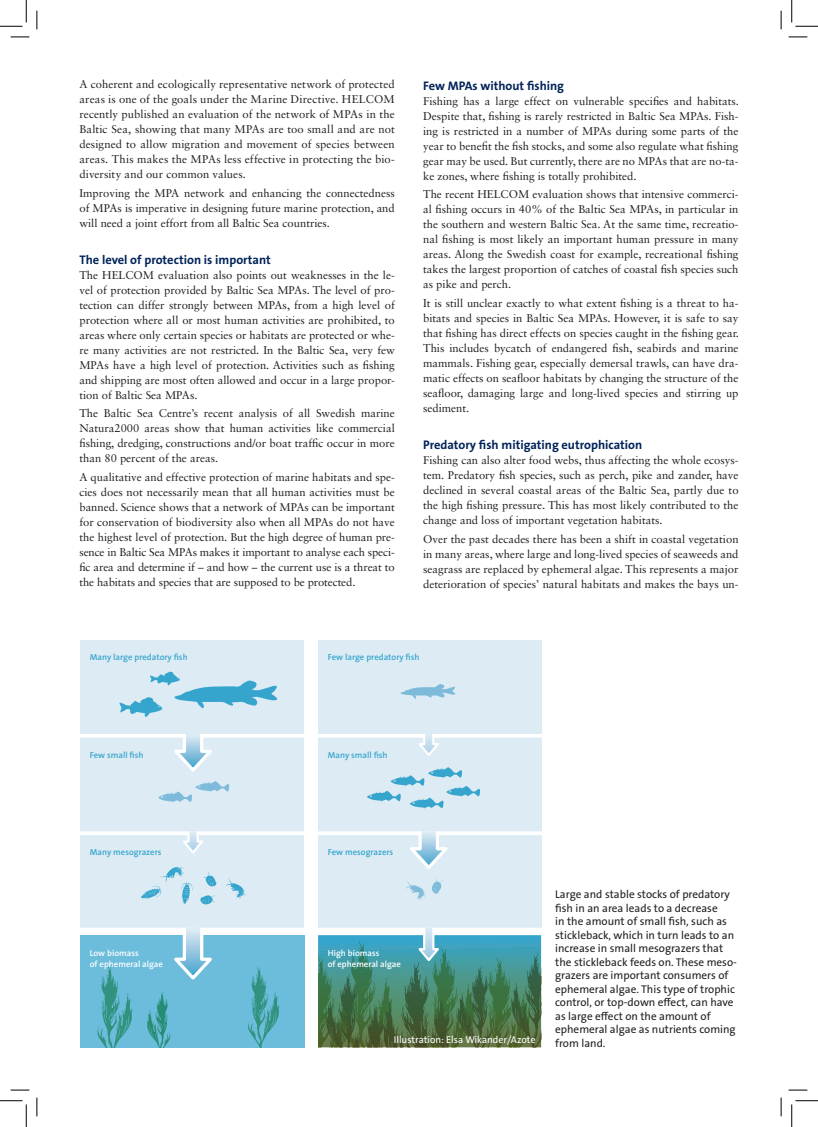
<style>
.page{position:relative;width:818px;height:1127px;background:#fff}
.page>*{position:absolute;margin:0;border:0;box-sizing:border-box;transform-origin:0 0}
.t1{font:700 12.5px "The Sans B W7";color:#002359}
.t2{font:11.25px/15px "Sabon LT Std";color:#231f20;text-align:justify}
.t3{font:11.25px/13.5px "The Sans B W5 Plain";color:#231f20}
.t4{font:10px "The Sans B W5 Plain";color:#fff}
.t5{font:600 8.75px "The Sans";color:#36a5ce}
.t6{font:600 8.75px/10.5px "The Sans";color:#fff}
</style>
<div class="page">
<svg style="left:81px;top:935px;width:223px;height:112px;background:#65b8d1"></svg>
<div style="left:81px;top:640px;width:223px;height:291px;background:#dcebf4"></div>
<div style="left:318px;top:640px;width:223px;height:291px;background:#dcebf4"></div>
<svg style="left:400px;top:684px;width:55px;height:14px"></svg>
<svg style="left:119px;top:671px;width:158px;height:45px"></svg>
<svg style="left:158px;top:781px;width:71px;height:21px"></svg>
<svg style="left:367px;top:767px;width:113px;height:41px"></svg>
<svg style="left:203px;top:872px;width:14px;height:14px"></svg>
<svg style="left:200px;top:895px;width:15px;height:9px"></svg>
<svg style="left:141px;top:866px;width:52px;height:37px"></svg>
<svg style="left:405px;top:879px;width:38px;height:21px"></svg>
<svg style="left:226px;top:878px;width:20px;height:20px"></svg>
<svg style="left:80px;top:831px;width:462px;height:4px;background:#fbfdfd"></svg>
<svg style="left:80px;top:733px;width:462px;height:4px;fill:#fff"></svg>
<svg style="left:80px;top:927px;width:462px;height:4px"></svg>
<svg style="left:404px;top:831px;width:49px;height:38px"></svg>
<svg style="left:168px;top:733px;width:50px;height:39px"></svg>
<svg style="left:168px;top:927px;width:50px;height:55px"></svg>
<svg style="left:179px;top:831px;width:28px;height:23px"></svg>
<svg style="left:318px;top:927px;width:223px;height:120px;background:#528a77"></svg>
<svg style="left:415px;top:733px;width:27px;height:23px"></svg>
<svg style="left:11px;top:36px;width:18px;height:2px"></svg>
<svg style="left:788px;top:36px;width:19px;height:2px"></svg>
<svg style="left:11px;top:1089px;width:18px;height:1px"></svg>
<svg style="left:788px;top:1089px;width:19px;height:1px"></svg>
<svg style="left:36px;top:11px;width:2px;height:18px"></svg>
<svg style="left:36px;top:1097px;width:2px;height:18px"></svg>
<svg style="left:780px;top:11px;width:2px;height:18px"></svg>
<svg style="left:780px;top:1097px;width:2px;height:18px"></svg>
<svg style="left:0;top:0;width:27px;height:27px"></svg>
<svg style="left:0;top:1100px;width:27px;height:26px"></svg>
<svg style="left:791px;top:0;width:27px;height:27px"></svg>
<svg style="left:791px;top:1100px;width:27px;height:26px"></svg>
<p class="t2" style="left:79px;top:76px;width:317px">A coherent and ecologically representative network of protected areas is one of the goals under the Marine Directive. HELCOM recently published an evaluation of the network of MPAs in the Baltic Sea, showing that many MPAs are too small and are not designed to allow migration and movement of species between areas. This makes the MPAs less effective in protecting the bio&shy;diversity and our common values.</p>
<p class="t2" style="left:79px;top:185px;width:317px">Improving the MPA network and enhancing the connectedness of MPAs is imperative in designing future marine protection, and will need a joint effort from all Baltic Sea countries.</p>
<p class="t1" style="left:79px;top:251px;width:193px">The level of protection is important</p>
<p class="t2" style="left:79px;top:267px;width:317px">The HELCOM evaluation also points out weaknesses in the le&shy;vel of protection provided by Baltic Sea MPAs. The level of pro&shy;tection can differ strongly between MPAs, from a high level of protection where all or most human activities are prohibited, to areas where only certain species or habitats are protected or whe&shy;re many activities are not restricted. In the Baltic Sea, very few MPAs have a high level of protection. Activities such as fishing and shipping are most often allowed and occur in a large propor&shy;tion of Baltic Sea MPAs.</p>
<p class="t2" style="left:79px;top:406px;width:317px">The Baltic Sea Centre’s recent analysis of all Swedish marine Natura2000 areas show that human activities like commercial fishing, dredging, constructions and/or boat traffic occur in more than 80 percent of the areas.</p>
<p class="t2" style="left:79px;top:469px;width:317px">A qualitative and effective protection of marine habitats and spe&shy;cies does not necessarily mean that all human activities must be banned. Science shows that a network of MPAs can be important for conservation of biodiversity also when all MPAs do not have the highest level of protection. But the high degree of human pre&shy;sence in Baltic Sea MPAs makes it important to analyse each speci&shy;fic area and determine if – and how – the current use is a threat to the habitats and species that are supposed to be protected.</p>
<p class="t1" style="left:423px;top:77px;width:142px">Few MPAs without fishing</p>
<p class="t2" style="left:423px;top:93px;width:317px">Fishing has a large effect on vulnerable specifies and habitats.<br>Despite that, fishing is rarely restricted in Baltic Sea MPAs. Fish&shy;ing is restricted in a number of MPAs during some parts of the year to benefit the fish stocks, and some also regulate what fishing gear may be used. But currently, there are no MPAs that are no-ta&shy;ke zones, where fishing is totally prohibited.</p>
<p class="t2" style="left:423px;top:187px;width:317px">The recent HELCOM evaluation shows that intensive commerci&shy;al fishing occurs in 40% of the Baltic Sea MPAs, in particular in the southern and western Baltic Sea. At the same time, recreatio&shy;nal fishing is most likely an important human pressure in many areas. Along the Swedish coast for example, recreational fishing takes the largest proportion of catches of coastal fish species such as pike and perch.</p>
<p class="t2" style="left:423px;top:295px;width:317px">It is still unclear exactly to what extent fishing is a threat to ha&shy;bitats and species in Baltic Sea MPAs. However, it is safe to say that fishing has direct effects on species caught in the fishing gear.<br>This includes bycatch of endangered fish, seabirds and marine mammals. Fishing gear, especially demersal trawls, can have dra&shy;matic effects on seafloor habitats by changing the structure of the seafloor, damaging large and long-lived species and stirring up sediment.</p>
<p class="t1" style="left:423px;top:436px;width:221px">Predatory fish mitigating eutrophication</p>
<p class="t2" style="left:423px;top:452px;width:317px">Fishing can also alter food webs, thus affecting the whole ecosys&shy;tem. Predatory fish species, such as perch, pike and zander, have declined in several coastal areas of the Baltic Sea, partly due to the high fishing pressure. This has most likely contributed to the change and loss of important vegetation habitats.</p>
<p class="t2" style="left:423px;top:531px;width:317px">Over the past decades there has been a shift in coastal vegetation in many areas, where large and long-lived species of seaweeds and seagrass are replaced by ephemeral algae. This represents a major deterioration of species’ natural habitats and makes the bays un-</p>
<p class="t5" style="left:90px;top:650px;width:99px">Many large predatory fish</p>
<p class="t5" style="left:328px;top:650px;width:93px">Few large predatory fish</p>
<p class="t5" style="left:90px;top:747px;width:55px">Few small fish</p>
<p class="t5" style="left:328px;top:747px;width:61px">Many small fish</p>
<p class="t5" style="left:90px;top:844px;width:73px">Many mesograzers</p>
<p class="t5" style="left:328px;top:844px;width:67px">Few mesograzers</p>
<p class="t6" style="left:90px;top:947px;width:75px">Low biomass<br>of ephemeral algae</p>
<p class="t6" style="left:328px;top:947px;width:75px">High biomass<br>of ephemeral algae</p>
<p class="t4" style="left:394px;top:1032px;width:143px">Illustration: Elsa Wikander/Azote</p>
<p class="t3" style="left:555px;top:887px;width:183px">Large and stable stocks of predatory fish in an area leads to a decrease<br>in the amount of small fish, such as stickleback, which in turn leads to an increase in small mesograzers that the stickleback feeds on. These meso&shy;grazers are important consumers of ephemeral algae. This type of trophic control, or top-down effect, can have as large effect on the amount of ephemeral algae as nutrients coming from land.</p>
</div>
